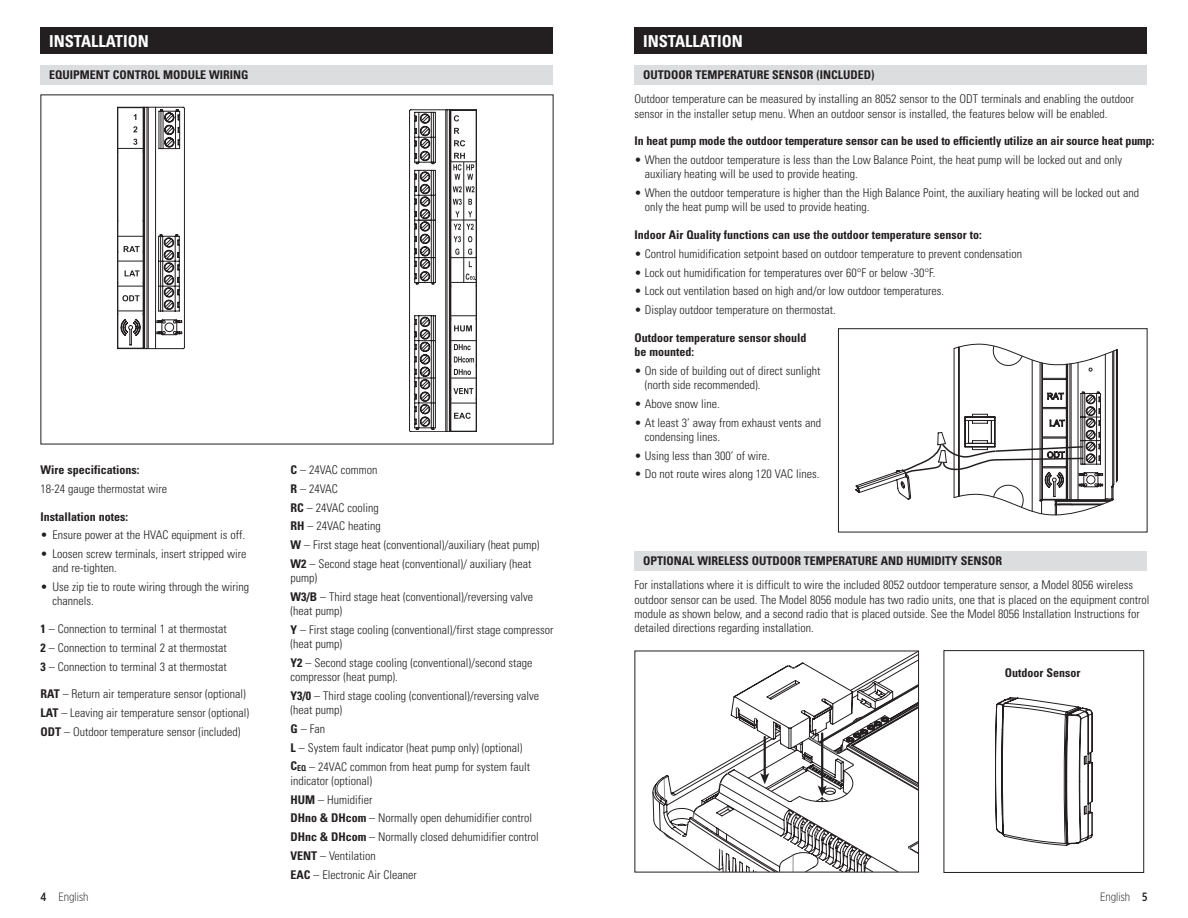
<style>
.page{position:relative;width:1188px;height:918px;background:#fff}
.page>*{position:absolute;margin:0;border:0;box-sizing:border-box;transform-origin:0 0}
.t1{font:700 condensed 16.5px "Univers";color:#fff}
.t2{font:300 condensed 12px/18.8px "Univers";color:#231f20}
.t3{font:700 condensed 12px/14.2px "Univers";color:#231f20}
.t4{font:300 12px "Gotham X Narrow";color:#231f20}
.s1{font-weight:700}
.s2{font-weight:700;font-size:8.25px}
.s3{font-weight:500}
</style>
<div class="page">
<div style="left:40px;top:27px;width:514px;height:27px;background:#231f20"></div>
<div style="left:634px;top:27px;width:514px;height:27px;background:#231f20"></div>
<div style="left:40px;top:65px;width:514px;height:19px;background:#dcdddf"></div>
<svg style="left:117px;top:107px;width:360px;height:325px"></svg>
<svg style="left:148px;top:107px;width:298px;height:325px"></svg>
<svg style="left:158px;top:234px;width:278px;height:196px"></svg>
<svg style="left:164px;top:112px;width:265px;height:314px"></svg>
<svg style="left:124px;top:246px;width:16px;height:6px"></svg>
<svg style="left:133px;top:126px;width:4px;height:6px"></svg>
<svg style="left:134px;top:114px;width:2px;height:6px"></svg>
<svg style="left:125px;top:270px;width:15px;height:6px"></svg>
<svg style="left:122px;top:295px;width:18px;height:6px"></svg>
<svg style="left:118px;top:139px;width:25px;height:10px"></svg>
<svg style="left:118px;top:236px;width:25px;height:1px"></svg>
<svg style="left:118px;top:261px;width:25px;height:1px"></svg>
<svg style="left:118px;top:286px;width:25px;height:1px"></svg>
<svg style="left:118px;top:310px;width:25px;height:1px"></svg>
<svg style="left:454px;top:115px;width:5px;height:6px"></svg>
<svg style="left:454px;top:128px;width:5px;height:6px"></svg>
<svg style="left:454px;top:140px;width:11px;height:6px"></svg>
<svg style="left:453px;top:199px;width:9px;height:6px"></svg>
<svg style="left:454px;top:236px;width:7px;height:6px"></svg>
<svg style="left:454px;top:325px;width:18px;height:6px"></svg>
<svg style="left:454px;top:357px;width:20px;height:6px"></svg>
<svg style="left:453px;top:388px;width:20px;height:6px"></svg>
<svg style="left:454px;top:413px;width:17px;height:6px"></svg>
<svg style="left:451px;top:340px;width:25px;height:10px"></svg>
<svg style="left:451px;top:315px;width:25px;height:1px"></svg>
<svg style="left:451px;top:369px;width:25px;height:10px"></svg>
<svg style="left:451px;top:403px;width:25px;height:1px"></svg>
<svg style="left:451px;top:274px;width:25px;height:9px"></svg>
<svg style="left:453px;top:186px;width:22px;height:6px"></svg>
<svg style="left:468px;top:199px;width:4px;height:6px"></svg>
<svg style="left:451px;top:211px;width:25px;height:19px"></svg>
<svg style="left:468px;top:236px;width:4px;height:6px"></svg>
<svg style="left:451px;top:249px;width:25px;height:18px"></svg>
<hr style="left:463px;top:162px;width:1px;height:120px;background:#231f20">
<svg style="left:451px;top:153px;width:25px;height:27px"></svg>
<svg style="left:120px;top:319px;width:62px;height:27px"></svg>
<div style="left:634px;top:65px;width:514px;height:19px;background:#dcdddf"></div>
<div style="left:634px;top:551px;width:514px;height:19px;background:#dcdddf"></div>
<svg style="left:855px;top:469px;width:47px;height:27px"></svg>
<svg style="left:902px;top:343px;width:216px;height:172px"></svg>
<div style="left:838px;top:328px;width:310px;height:204px;border:1px solid #231f20"></div>
<svg style="left:653px;top:653px;width:264px;height:181px"></svg>
<svg style="left:664px;top:665px;width:33px;height:191px"></svg>
<svg style="left:697px;top:663px;width:220px;height:207px"></svg>
<svg style="left:995px;top:698px;width:97px;height:148px"></svg>
<div style="left:944px;top:650px;width:200px;height:223px;border:1px solid #231f20"></div>
<h1 class="t1" style="left:49px;top:31px;width:101px">INSTALLATION</h1>
<h1 class="t1" style="left:643px;top:31px;width:101px">INSTALLATION</h1>
<p class="t3" style="left:49px;top:68px;width:201px">EQUIPMENT CONTROL MODULE WIRING</p>
<p class="t3" style="left:643px;top:68px;width:233px">OUTDOOR TEMPERATURE SENSOR (INCLUDED)</p>
<p class="t3" style="left:40px;top:463px;width:100px">Wire specifications:</p>
<p class="t2" style="left:40px;top:479px;width:128px">18-24 gauge thermostat wire</p>
<p class="t3" style="left:40px;top:509px;width:89px">Installation notes:</p>
<p class="t2" style="left:40px;top:526px;width:204px">• Ensure power at the HVAC equipment is off.</p>
<p class="t2" style="left:52px;top:547px;width:195px;line-height:14.2px;text-indent:-12px">• Loosen screw terminals, insert stripped wire and re-tighten.</p>
<p class="t2" style="left:52px;top:580px;width:198px;line-height:14.2px;text-indent:-12px">• Use zip tie to route wiring through the wiring channels.</p>
<p class="t2" style="left:40px;top:619px;width:188px;text-align:justify"><span class="s1">1</span> – Connection to terminal 1 at thermostat <span class="s1">2</span> – Connection to terminal 2 at thermostat <span class="s1">3</span> – Connection to terminal 3 at thermostat</p>
<p class="t2" style="left:40px;top:685px;width:210px"><span class="s1">RAT</span> – Return air temperature sensor (optional)<br><span class="s1">LAT</span> – Leaving air temperature sensor (optional)<br><span class="s1">ODT</span> – Outdoor temperature sensor (included)</p>
<p class="t2" style="left:291px;top:460px;width:251px"><span class="s1">C</span> – 24VAC common<br><span class="s1">R</span> – 24VAC<br><span class="s1">RC</span> – 24VAC cooling<br><span class="s1">RH</span> – 24VAC heating<br><span class="s1">W</span> – First stage heat (conventional)/auxiliary (heat pump)<br><span class="s1">W2</span> – Second stage heat (conventional)/ auxiliary (heat</p>
<p class="t2" style="left:291px;top:568px;width:244px">pump)<br><span class="s1">W3/B</span> – Third stage heat (conventional)/reversing valve</p>
<p class="t2" style="left:291px;top:601px;width:265px">(heat pump)<br><span class="s1">Y</span> – First stage cooling (conventional)/first stage compressor</p>
<p class="t2" style="left:291px;top:634px;width:244px">(heat pump)<br><span class="s1">Y2</span> – Second stage cooling (conventional)/second stage</p>
<p class="t2" style="left:291px;top:667px;width:250px">compressor (heat pump).<br><span class="s1">Y3/0</span> – Third stage cooling (conventional)/reversing valve</p>
<p class="t2" style="left:291px;top:700px;width:241px">(heat pump)<br><span class="s1">G</span> – Fan<br><span class="s1">L</span> – System fault indicator (heat pump only) (optional)<br><span class="s1">C</span><span class="s2">EQ</span> – 24VAC common from heat pump for system fault</p>
<p class="t2" style="left:291px;top:771px;width:250px">indicator (optional)<br><span class="s1">HUM</span> – Humidifier<br><span class="s1">DHno &amp; DHcom</span> – Normally open dehumidifier control<br><span class="s1">DHnc &amp; DHcom</span> – Normally closed dehumidifier control<br><span class="s1">VENT</span> – Ventilation<br><span class="s1">EAC</span> – Electronic Air Cleaner</p>
<p class="t2" style="left:634px;top:92px;width:501px;line-height:14.2px">Outdoor temperature can be measured by installing an 8052 sensor to the ODT terminals and enabling the outdoor sensor in the installer setup menu. When an outdoor sensor is installed, the features below will be enabled.</p>
<p class="t3" style="left:634px;top:134px;width:521px">In heat pump mode the outdoor temperature sensor can be used to efficiently utilize an air source heat pump:</p>
<p class="t2" style="left:645px;top:153px;width:479px;line-height:14.2px;text-indent:-10px">• When the outdoor temperature is less than the Low Balance Point, the heat pump will be locked out and only auxiliary heating will be used to provide heating.</p>
<p class="t2" style="left:645px;top:186px;width:496px;line-height:14.2px;text-indent:-10px">• When the outdoor temperature is higher than the High Balance Point, the auxiliary heating will be locked out and only the heat pump will be used to provide heating.</p>
<p class="t3" style="left:634px;top:228px;width:349px">Indoor Air Quality functions can use the outdoor temperature sensor to:</p>
<p class="t2" style="left:634px;top:244px;width:389px">• Control humidification setpoint based on outdoor temperature to prevent condensation</p>
<p class="t2" style="left:634px;top:263px;width:301px">• Lock out humidification for temperatures over 60°F or below -30°F.</p>
<p class="t2" style="left:634px;top:282px;width:309px">• Lock out ventilation based on high and/or low outdoor temperatures.</p>
<p class="t2" style="left:634px;top:300px;width:201px">• Display outdoor temperature on thermostat.</p>
<p class="t3" style="left:634px;top:330px;width:174px">Outdoor temperature sensor should be mounted:</p>
<p class="t2" style="left:645px;top:363px;width:177px;line-height:14.2px;text-indent:-10px">• On side of building out of direct sunlight (north side recommended).</p>
<p class="t2" style="left:634px;top:394px;width:85px">• Above snow line.</p>
<p class="t2" style="left:645px;top:415px;width:178px;line-height:14.2px;text-indent:-10px">• At least 3’ away from exhaust vents and condensing lines.</p>
<p class="t2" style="left:634px;top:446px;width:135px">• Using less than 300’ of wire.</p>
<p class="t2" style="left:634px;top:465px;width:185px">• Do not route wires along 120 VAC lines.</p>
<p class="t3" style="left:643px;top:554px;width:360px">OPTIONAL WIRELESS OUTDOOR TEMPERATURE AND HUMIDITY SENSOR</p>
<p class="t2" style="left:634px;top:578px;width:516px;line-height:14.2px">For installations where it is difficult to wire the included 8052 outdoor temperature sensor, a Model 8056 wireless outdoor sensor can be used. The Model 8056 module has two radio units, one that is placed on the equipment control module as shown below, and a second radio that is placed outside. See the Model 8056 Installation Instructions for detailed directions regarding installation.</p>
<p class="t3" style="left:1005px;top:665px;width:77px">Outdoor Sensor</p>
<p class="t4" style="left:41px;top:889px;width:49px"><span class="s3">4</span> English</p>
<p class="t4" style="left:1100px;top:889px;width:49px">English <span class="s3">5</span></p>
</div>
